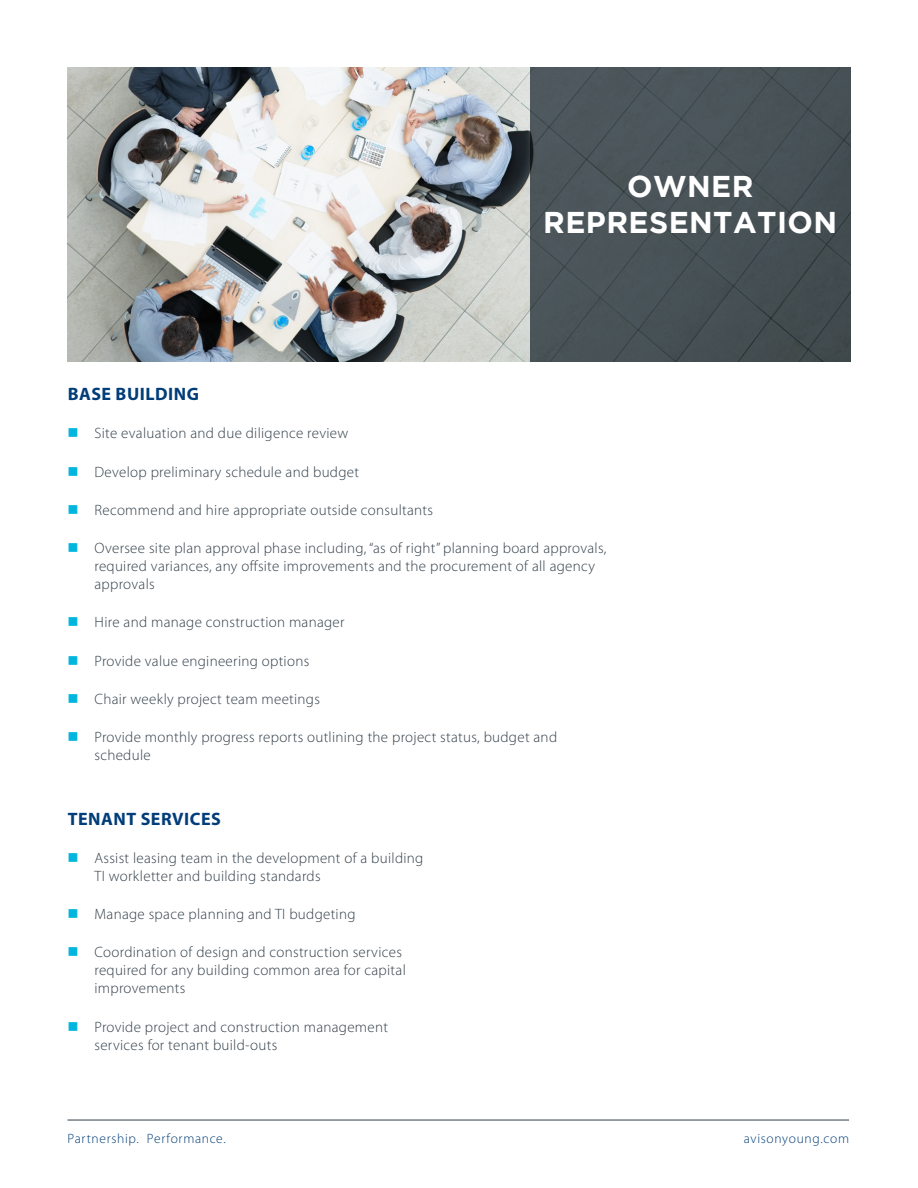
<style>
.page{position:relative;width:918px;height:1188px;background:#fff}
.page>*{position:absolute;margin:0;border:0;box-sizing:border-box;transform-origin:0 0}
.t1{font:700 30px/36px "Gotham";letter-spacing:.015em;color:#fff;text-align:center}
.t2{font:700 18px "Myriad Pro";letter-spacing:.03em;color:#003d79}
.t3{font:300 15px/18px "Myriad Pro";letter-spacing:.02em;color:#313e48}
.t4{font:300 13.5px "Myriad Pro";letter-spacing:.05em;color:#003d79}
</style>
<div class="page">
<hr style="left:68px;top:1120px;width:781px;height:1px;background:#313e48">
<img style="left:68px;top:68px;width:462px;height:294px">
<div style="left:530px;top:68px;width:320px;height:294px;background:#485357"></div>
<p class="t1" style="left:543px;top:167px;width:295px">OWNER<br>REPRESENTATION</p>
<p class="t2" style="left:68px;top:382px;width:133px">BASE BUILDING</p>
<p class="t3" style="left:94px;top:424px;width:255px">Site evaluation and due diligence review</p>
<p class="t3" style="left:94px;top:463px;width:266px">Develop preliminary schedule and budget</p>
<p class="t3" style="left:94px;top:501px;width:340px">Recommend and hire appropriate outside consultants</p>
<p class="t3" style="left:94px;top:539px;width:513px">Oversee site plan approval phase including, “as of right” planning board approvals, required variances, any offsite improvements and the procurement of all agency approvals</p>
<p class="t3" style="left:94px;top:613px;width:252px">Hire and manage construction manager</p>
<p class="t3" style="left:94px;top:652px;width:216px">Provide value engineering options</p>
<p class="t3" style="left:94px;top:690px;width:227px">Chair weekly project team meetings</p>
<p class="t3" style="left:94px;top:728px;width:464px">Provide monthly progress reports outlining the project status, budget and schedule</p>
<p class="t2" style="left:68px;top:807px;width:155px">TENANT SERVICES</p>
<p class="t3" style="left:94px;top:849px;width:330px">Assist leasing team in the development of a building<br>TI workletter and building standards</p>
<p class="t3" style="left:94px;top:905px;width:263px">Manage space planning and TI budgeting</p>
<p class="t3" style="left:94px;top:943px;width:313px">Coordination of design and construction services required for any building common area for capital improvements</p>
<p class="t3" style="left:94px;top:1017px;width:295px">Provide project and construction management services for tenant build-outs</p>
<p class="t4" style="left:68px;top:1131px;width:160px">Partnership. Performance.</p>
<p class="t4" style="left:744px;top:1131px;width:107px">avisonyoung.com</p>
</div>
